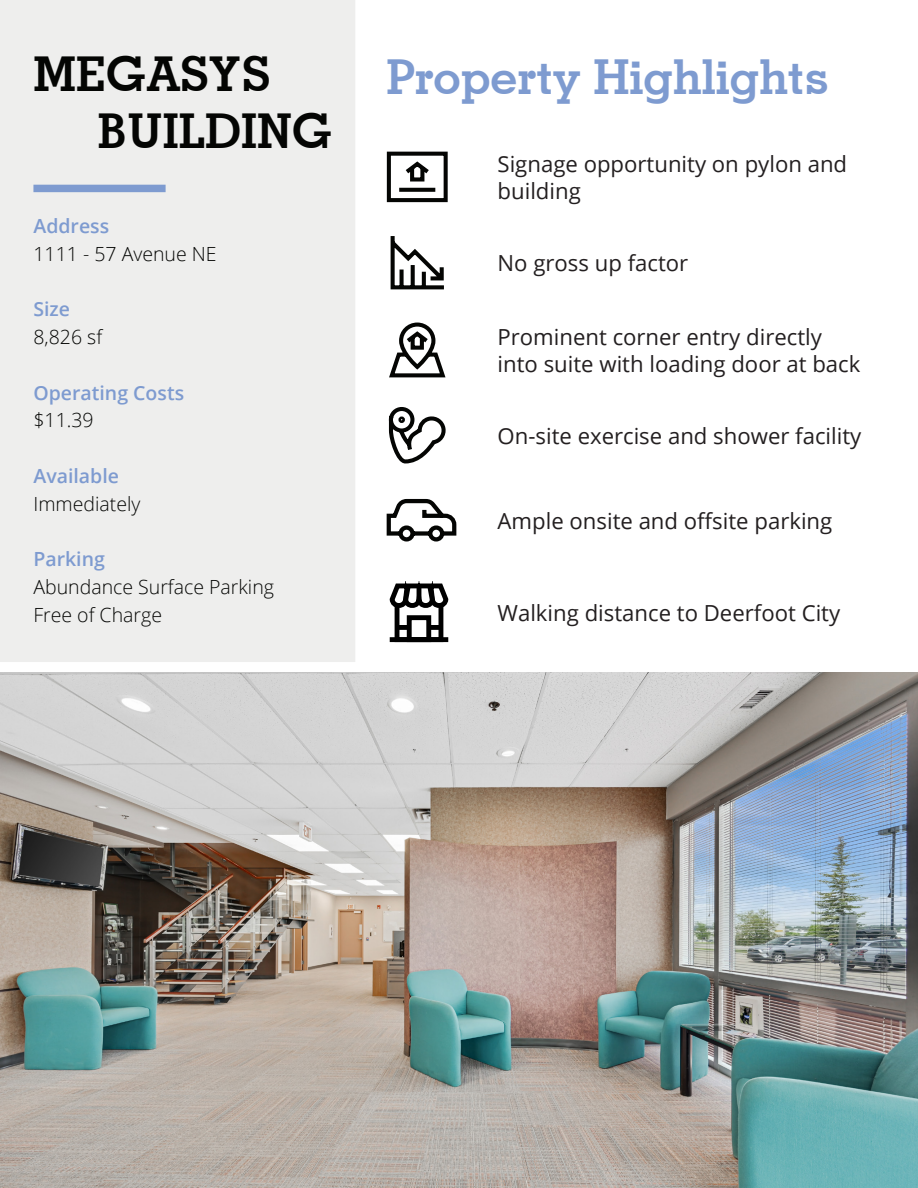
<style>
.page{position:relative;width:918px;height:1188px;background:#fff}
.page>*{position:absolute;margin:0;border:0;box-sizing:border-box;transform-origin:0 0}
.t1{font:700 48.3px "Geometric Slab 703 BT";color:#7e9bd0}
.t2{font:700 48.15px/57.8px "Geometric Slab 703 BT";color:#040503}
.t3{font:22.2px/26.5px "Open Sans";color:#231f20}
.t4{font:300 19.5px "Open Sans";color:#040503}
.t5{font:600 19.5px "Open Sans";color:#7e9bd0}
</style>
<div class="page">
<svg style="left:386px;top:498px;width:71px;height:44px"></svg>
<svg style="left:388px;top:407px;width:58px;height:57px"></svg>
<svg style="left:390px;top:236px;width:54px;height:54px"></svg>
<svg style="left:389px;top:322px;width:57px;height:56px"></svg>
<svg style="left:386px;top:151px;width:62px;height:52px"></svg>
<img style="left:0;top:673px;width:918px;height:515px">
<div style="left:0;top:0;width:355px;height:662px;background:#eeeeed"></div>
<div style="left:33px;top:185px;width:133px;height:7px;background:#7e9bd0"></div>
<svg style="left:389px;top:581px;width:60px;height:25px"></svg>
<hr style="left:417px;top:586px;width:4px;height:15px;background:#000">
<div style="left:395px;top:603px;width:48px;height:39px;border:5px solid #000"></div>
<div style="left:390px;top:637px;width:58px;height:5px;background:#000"></div>
<div style="left:407px;top:615px;width:24px;height:27px;border:5px solid #000"></div>
<div style="left:397px;top:625px;width:12px;height:5px;background:#000"></div>
<div style="left:429px;top:625px;width:12px;height:5px;background:#000"></div>
<p class="t2" style="left:98px;top:44px;width:236px;text-indent:-64px">MEGASYS<br>BUILDING</p>
<p class="t1" style="left:387px;top:48px;width:444px">Property Highlights</p>
<p class="t5" style="left:33px;top:213px;width:77px">Address</p>
<p class="t4" style="left:33px;top:240px;width:185px">1111 - 57 Avenue NE</p>
<p class="t5" style="left:33px;top:296px;width:38px">Size</p>
<p class="t4" style="left:33px;top:324px;width:70px">8,826 sf</p>
<p class="t5" style="left:33px;top:379px;width:152px">Operating Costs</p>
<p class="t4" style="left:33px;top:407px;width:62px">$11.39</p>
<p class="t5" style="left:33px;top:462px;width:87px">Available</p>
<p class="t4" style="left:33px;top:490px;width:108px">Immediately</p>
<p class="t5" style="left:33px;top:546px;width:73px">Parking</p>
<p class="t4" style="left:33px;top:573px;width:242px">Abundance Surface Parking</p>
<p class="t4" style="left:33px;top:601px;width:130px">Free of Charge</p>
<p class="t3" style="left:498px;top:150px;width:351px">Signage opportunity on pylon and building</p>
<p class="t3" style="left:498px;top:249px;width:192px">No gross up factor</p>
<p class="t3" style="left:498px;top:323px;width:364px">Prominent corner entry directly into suite with loading door at back</p>
<p class="t3" style="left:498px;top:422px;width:365px">On-site exercise and shower facility</p>
<p class="t3" style="left:498px;top:507px;width:336px">Ample onsite and offsite parking</p>
<p class="t3" style="left:498px;top:599px;width:344px">Walking distance to Deerfoot City</p>
</div>
